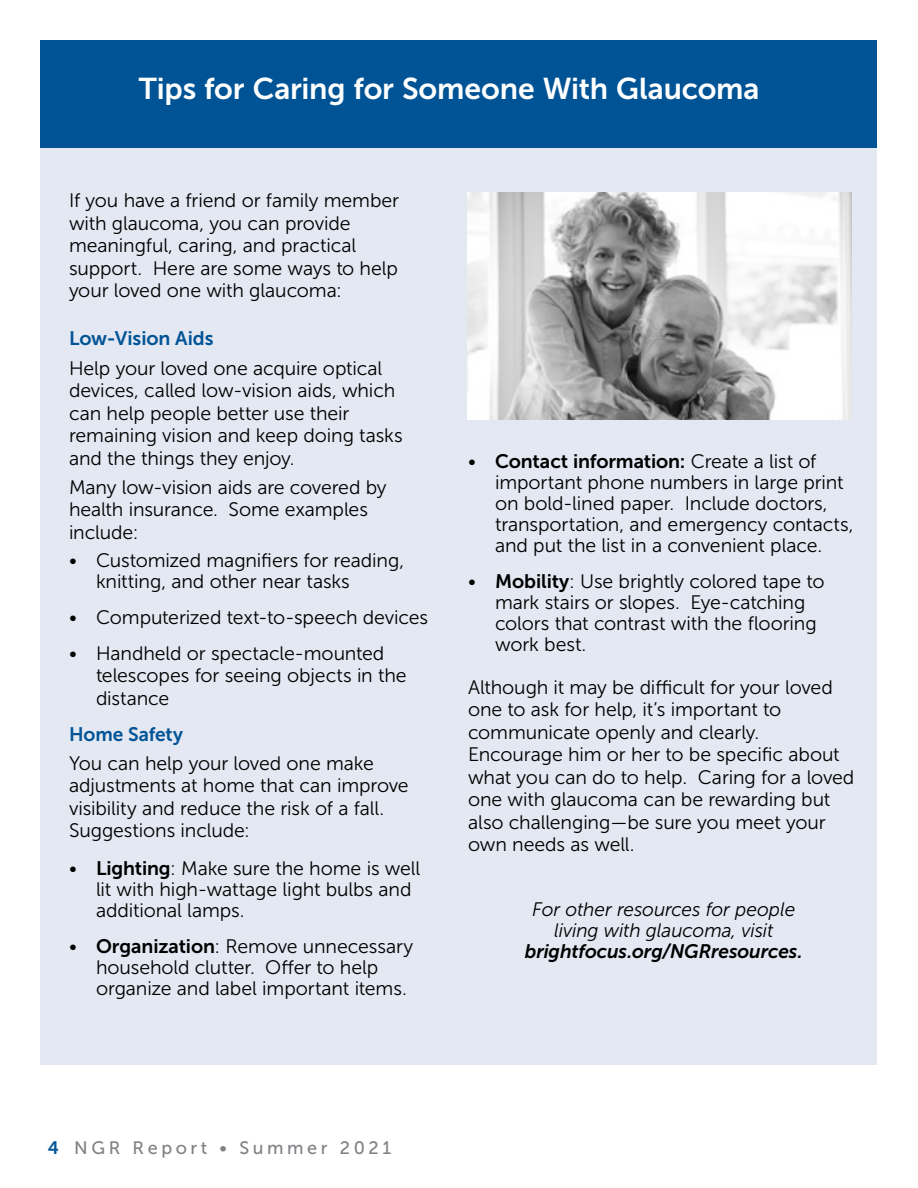
<style>
.page{position:relative;width:918px;height:1188px;background:#fff}
.page>*{position:absolute;margin:0;border:0;box-sizing:border-box;transform-origin:0 0}
.t1{font:30px "Museo Sans 700";letter-spacing:-.005em;color:#fff}
.P_-_Tips_for_Caring{font:19.5px/22.5px "Museo Sans 300";letter-spacing:-.005em;color:#000}
.t2{font:italic 19.5px/21px "Museo Sans 300";letter-spacing:-.005em;color:#000;text-align:center}
.t3{font:19.5px "Museo Sans 700";letter-spacing:-.005em;color:#005496}
.t4{font:18px "Museo Sans 500";letter-spacing:.2em;color:#808285}
.s1{font-family:"Museo Sans 700"}
.s2{font-family:"Museo Sans 700";color:#005496}
</style>
<div class="page">
<div style="left:40px;top:148px;width:838px;height:917px;background:#e4e8f2"></div>
<div style="left:40px;top:40px;width:838px;height:108px;background:#005496"></div>
<img style="left:467px;top:193px;width:385px;height:226px">
<h2 class="t1" style="left:139px;top:72px;width:622px">Tips for Caring for Someone With Glaucoma</h2>
<p class="P_-_Tips_for_Caring" style="left:69px;top:190px;width:332px">If you have a friend or family member</p>
<p class="P_-_Tips_for_Caring" style="left:69px;top:212px;width:331px">with glaucoma, you can provide meaningful, caring, and practical support. Here are some ways to help your loved one with glaucoma:</p>
<p class="t3" style="left:69px;top:328px;width:146px">Low-Vision Aids</p>
<p class="P_-_Tips_for_Caring" style="left:69px;top:357px;width:335px">Help your loved one acquire optical devices, called low-vision aids, which can help people better use their remaining vision and keep doing tasks and the things they enjoy.</p>
<p class="P_-_Tips_for_Caring" style="left:69px;top:476px;width:319px">Many low-vision aids are covered by health insurance. Some examples include:</p>
<p class="P_-_Tips_for_Caring" style="left:96px;top:550px;width:310px;line-height:21px;text-indent:-27px">• Customized magnifiers for reading, knitting, and other near tasks</p>
<p class="P_-_Tips_for_Caring" style="left:69px;top:606px;width:361px">• Computerized text-to-speech devices</p>
<p class="P_-_Tips_for_Caring" style="left:96px;top:642px;width:312px;text-indent:-27px">• Handheld or spectacle-mounted telescopes for seeing objects in the distance</p>
<p class="t3" style="left:69px;top:723px;width:115px">Home Safety</p>
<p class="P_-_Tips_for_Caring" style="left:69px;top:752px;width:341px">You can help your loved one make adjustments at home that can improve visibility and reduce the risk of a fall.<br>Suggestions include:</p>
<p class="P_-_Tips_for_Caring" style="left:96px;top:858px;width:326px;line-height:21px;text-indent:-27px">• <span class="s1">Lighting</span>: Make sure the home is well lit with high-wattage light bulbs and additional lamps.</p>
<p class="P_-_Tips_for_Caring" style="left:96px;top:936px;width:319px;line-height:21px;text-indent:-27px">• <span class="s1">Organization</span>: Remove unnecessary household clutter. Offer to help organize and label important items.</p>
<p class="P_-_Tips_for_Caring" style="left:495px;top:451px;width:360px;line-height:21px;text-indent:-27px">• <span class="s1">Contact information:</span> Create a list of important phone numbers in large print on bold-lined paper. Include doctors, transportation, and emergency contacts, and put the list in a convenient place.</p>
<p class="P_-_Tips_for_Caring" style="left:495px;top:571px;width:331px;line-height:21px;text-indent:-27px">• <span class="s1">Mobility</span>: Use brightly colored tape to mark stairs or slopes. Eye-catching colors that contrast with the flooring work best.</p>
<p class="P_-_Tips_for_Caring" style="left:468px;top:676px;width:388px">Although it may be difficult for your loved one to ask for help, it’s important to communicate openly and clearly.<br>Encourage him or her to be specific about what you can do to help. Caring for a loved one with glaucoma can be rewarding but also challenging—be sure you meet your own needs as well.</p>
<p class="t2" style="left:525px;top:898px;width:280px">For other resources for people living with glaucoma, visit <span class="s1">brightfocus.org/NGRresources.</span></p>
<p class="t4" style="left:48px;top:1138px;width:345px"><span class="s2">4</span> NGR Report • Summer 2021</p>
</div>
